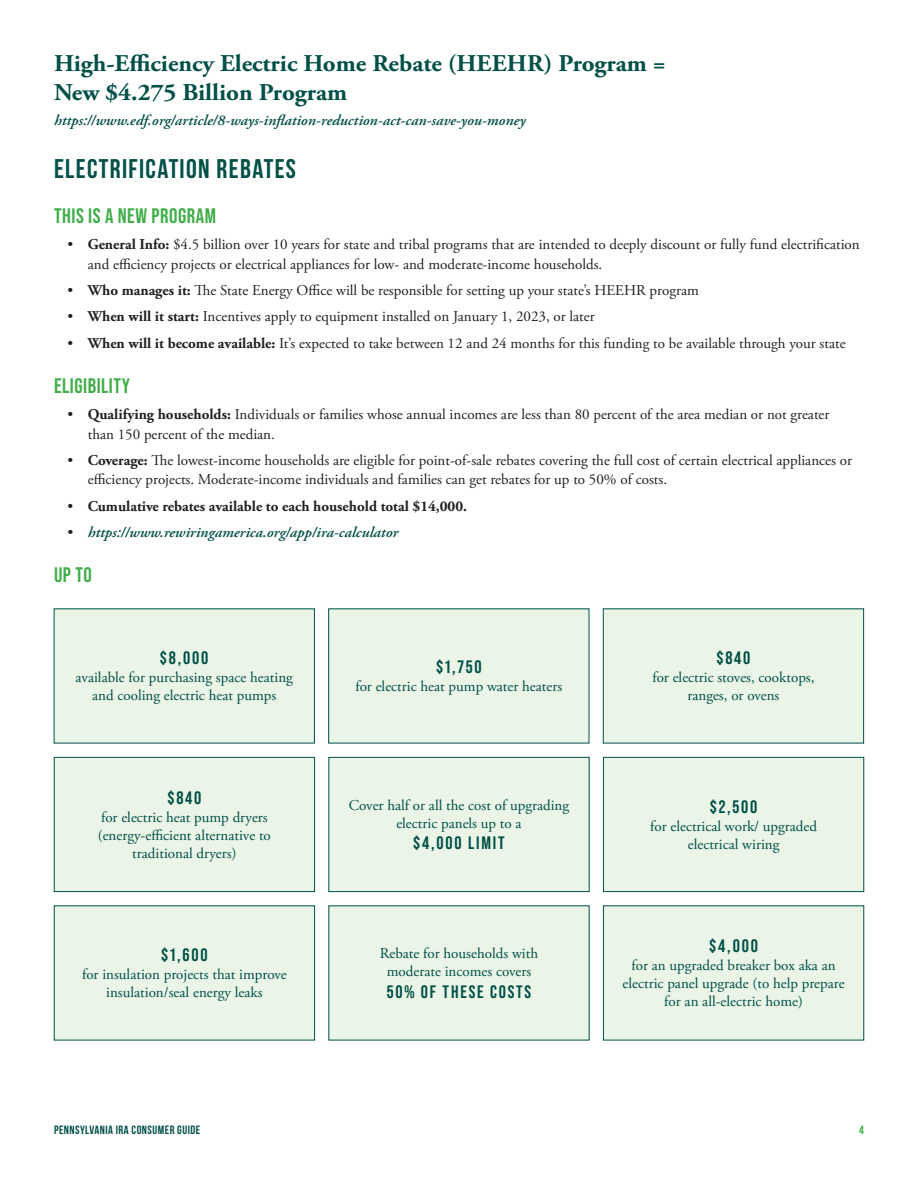
<style>
.page{position:relative;width:918px;height:1188px;background:#fff}
.page>*{position:absolute;margin:0;border:0;box-sizing:border-box;transform-origin:0 0}
.t1{font:700 27px "Bebas Neue";letter-spacing:.05em;color:#005047}
.t2{font:700 24px/28.8px "Adobe Garamond Pro";color:#005047;scale:1.04 1}
.t3{font:700 21px "Bebas Neue Pro";letter-spacing:.025em;color:#40ae49}
.Numer_Callout{font:700 18px "Bebas Neue Pro";letter-spacing:.1em;color:#005047}
.t4{font:15px/19.5px "Adobe Garamond Pro";color:#231f20}
.Body{font:15px/18px "Adobe Garamond Pro";color:#005047;text-align:center}
.t5{font:italic 600 15px "Adobe Garamond Pro";color:#005047;scale:1.04 1}
.t6{font:700 15px "Adobe Garamond Pro";color:#231f20}
.t7{font:700 12px "Bebas Neue";letter-spacing:.04em;color:#005047}
.t8{font:700 12px "Bebas Neue";color:#40ae49}
.s1{font-weight:700}
.s2{font-weight:400}
.s3{font-weight:400;font-style:normal;color:#231f20}
</style>
<div class="page">
<div style="left:54px;top:609px;width:260px;height:134px;background:#eaf4e7"></div>
<div style="left:54px;top:757px;width:261px;height:135px;background:#eaf4e7"></div>
<div style="left:54px;top:757px;width:261px;height:135px;border:1px solid #005047"></div>
<div style="left:54px;top:906px;width:261px;height:134px;background:#eaf4e7"></div>
<div style="left:329px;top:609px;width:260px;height:134px;background:#eaf4e7"></div>
<div style="left:329px;top:757px;width:260px;height:135px;background:#eaf4e7"></div>
<div style="left:328px;top:757px;width:262px;height:135px;border:1px solid #005047"></div>
<div style="left:329px;top:906px;width:260px;height:134px;background:#eaf4e7"></div>
<div style="left:603px;top:609px;width:261px;height:134px;background:#eaf4e7"></div>
<div style="left:603px;top:608px;width:261px;height:135px;border:1px solid #005047"></div>
<div style="left:603px;top:757px;width:261px;height:135px;background:#eaf4e7"></div>
<div style="left:603px;top:757px;width:261px;height:135px;border:1px solid #005047"></div>
<div style="left:603px;top:906px;width:261px;height:134px;background:#eaf4e7"></div>
<h1 class="t2" style="left:54px;top:50px;width:590px">High-Efficiency Electric Home Rebate (HEEHR) Program =<br>New $4.275 Billion Program</h1>
<h1 class="t5" style="left:54px;top:112px;width:455px">https://www.edf.org/article/8-ways-inflation-reduction-act-can-save-you-money</h1>
<h2 class="t1" style="left:54px;top:153px;width:244px">ELECTRIFICATION REBATES</h2>
<h3 class="t3" style="left:54px;top:204px;width:164px">THIS IS A NEW PROGRAM</h3>
<p class="t4" style="left:88px;top:235px;width:773px;text-indent:-20px">• <span class="s1">General Info:</span> $4.5 billion over 10 years for state and tribal programs that are intended to deeply discount or fully fund electrification and efficiency projects or electrical appliances for low- and moderate-income households.</p>
<p class="t4" style="left:68px;top:281px;width:633px">• <span class="s1">Who manages it:</span> The State Energy Office will be responsible for setting up your state’s HEEHR program</p>
<p class="t4" style="left:68px;top:307px;width:529px">• <span class="s1">When will it start:</span> Incentives apply to equipment installed on January 1, 2023, or later</p>
<p class="t4" style="left:68px;top:334px;width:780px">• <span class="s1">When will it become available:</span> It’s expected to take between 12 and 24 months for this funding to be available through your state</p>
<h3 class="t3" style="left:54px;top:374px;width:78px">ELIGIBILITY</h3>
<p class="t4" style="left:88px;top:405px;width:743px;text-indent:-20px">• <span class="s1">Qualifying households:</span> Individuals or families whose annual incomes are less than 80 percent of the area median or not greater than 150 percent of the median.</p>
<p class="t4" style="left:88px;top:451px;width:766px;text-indent:-20px">• <span class="s1">Coverage:</span> The lowest-income households are eligible for point-of-sale rebates covering the full cost of certain electrical appliances or efficiency projects. Moderate-income individuals and families can get rebates for up to 50% of costs.</p>
<p class="t6" style="left:68px;top:497px;width:401px"><span class="s2">•</span> Cumulative rebates available to each household total $14,000.</p>
<p class="t5" style="left:68px;top:524px;width:320px"><span class="s3">•</span> https://www.rewiringamerica.org/app/ira-calculator</p>
<h3 class="t3" style="left:54px;top:563px;width:39px">UP TO</h3>
<p class="Numer_Callout" style="left:160px;top:648px;width:50px">$8,000</p>
<p class="Body" style="left:76px;top:669px;width:219px">available for purchasing space heating and cooling electric heat pumps</p>
<p class="Numer_Callout" style="left:167px;top:787px;width:36px">$840</p>
<p class="Body" style="left:98px;top:809px;width:175px">for electric heat pump dryers (energy-efficient alternative to traditional dryers)</p>
<p class="Numer_Callout" style="left:161px;top:945px;width:48px">$1,600</p>
<p class="Body" style="left:82px;top:966px;width:206px">for insulation projects that improve insulation/seal energy leaks</p>
<p class="Numer_Callout" style="left:436px;top:657px;width:47px">$1,750</p>
<p class="Body" style="left:355px;top:678px;width:208px">for electric heat pump water heaters</p>
<p class="Body" style="left:349px;top:796px;width:222px">Cover half or all the cost of upgrading electric panels up to a</p>
<p class="Numer_Callout" style="left:413px;top:833px;width:93px">$4,000 LIMIT</p>
<p class="Body" style="left:380px;top:945px;width:160px">Rebate for households with moderate incomes covers</p>
<p class="Numer_Callout" style="left:387px;top:981px;width:146px">50% OF THESE COSTS</p>
<p class="Numer_Callout" style="left:716px;top:648px;width:36px">$840</p>
<p class="Body" style="left:652px;top:669px;width:164px">for electric stoves, cooktops, ranges, or ovens</p>
<p class="Numer_Callout" style="left:710px;top:796px;width:49px">$2,500</p>
<p class="Body" style="left:650px;top:818px;width:169px">for electrical work/ upgraded electrical wiring</p>
<p class="Numer_Callout" style="left:709px;top:936px;width:50px">$4,000</p>
<p class="Body" style="left:623px;top:957px;width:224px">for an upgraded breaker box aka an electric panel upgrade (to help prepare for an all-electric home)</p>
<p class="t7" style="left:54px;top:1123px;width:148px">PENNSYLVANIA IRA CONSUMER GUIDE</p>
<p class="t8" style="left:859px;top:1123px;width:6px">4</p>
</div>
